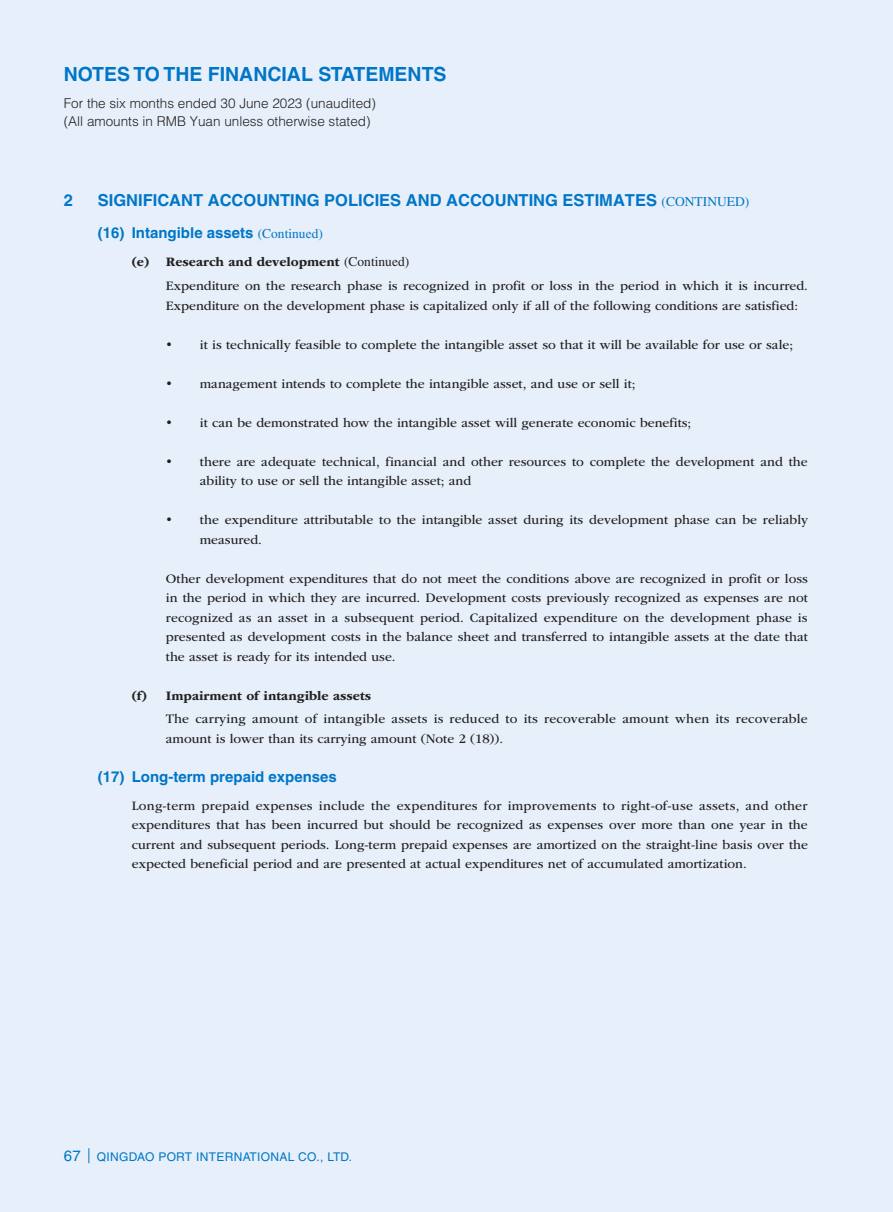
<style>
.page{position:relative;width:893px;height:1212px;background:#e7f0fa}
.page>*{position:absolute;margin:0;border:0;box-sizing:border-box;transform-origin:0 0}
.t1{font:700 19.5px "Helvetica LT Std";color:#0076c8}
.t2{font:700 16.5px "Helvetica LT Std";color:#0076c8}
.t3{font:700 15px "Helvetica LT Std";color:#0076c8}
.t4{font:15px "Helvetica LT Std";color:#0076c8}
.t5{font:13.5px/19.5px "ITC Garamond Std";color:#231f20}
.t6{font:300 13.5px/18px "Helvetica LT Std";color:#231f20}
.t7{font:700 13.5px "ITC Garamond Std";color:#231f20}
.t8{font:13.5px "ITC Garamond Std";letter-spacing:.02em;color:#231f20}
.t9{font:13.5px "Times LT Std";color:#0076c8}
.t10{font:12px "Helvetica LT Std";letter-spacing:.025em;color:#0076c8}
.s1{font-family:"Times LT Std";font-weight:400}
</style>
<div class="page">
<svg style="left:88px;top:1148px;width:1px;height:15px"></svg>
<h1 class="t1" style="left:64px;top:62px;width:384px">NOTES TO THE FINANCIAL STATEMENTS</h1>
<p class="t6" style="left:64px;top:94px;width:314px">For the six months ended 30 June 2023 (unaudited( (All amounts in RMB Yuan unless otherwise stated(</p>
<p class="t2" style="left:64px;top:190px;width:11px">2</p>
<p class="t2" style="left:98px;top:190px;width:561px">SIGNIFICANT ACCOUNTING POLICIES AND ACCOUNTING ESTIMATES</p>
<p class="t9" style="left:662px;top:194px;width:89px">(CONTINUED(</p>
<p class="t3" style="left:98px;top:224px;width:28px">(16)</p>
<p class="t3" style="left:132px;top:224px;width:123px">Intangible assets</p>
<p class="t9" style="left:258px;top:226px;width:67px">(Continued(</p>
<p class="t7" style="left:132px;top:254px;width:19px">e( )</p>
<p class="t7" style="left:166px;top:254px;width:245px">Research and development <span class="s1">(Continued(</span></p>
<p class="t5" style="left:166px;top:276px;width:644px">Expenditure on the research phase is recognized in profit or loss in the period in which it is incurred.<br>Expenditure on the development phase is capitalized only if all of the following conditions are satisfied:</p>
<p class="t5" style="left:200px;top:335px;width:595px">it is technically feasible to complete the intangible asset so that it will be available for use or sale;</p>
<p class="t5" style="left:165px;top:335px;width:10px">•</p>
<p class="t5" style="left:165px;top:374px;width:10px">•</p>
<p class="t5" style="left:200px;top:374px;width:437px">management intends to complete the intangible asset, and use or sell ;i t</p>
<p class="t5" style="left:165px;top:413px;width:10px">•</p>
<p class="t5" style="left:200px;top:413px;width:493px">it can be demonstrated how the intangible asset will generate economic benefits;</p>
<p class="t3" style="left:98px;top:767px;width:28px">(17)</p>
<p class="t7" style="left:132px;top:688px;width:17px">f( )</p>
<p class="t5" style="left:165px;top:452px;width:10px">•</p>
<p class="t5" style="left:165px;top:510px;width:10px">•</p>
<p class="t5" style="left:200px;top:452px;width:609px">there are adequate technical, financial and other resources to complete the development and the</p>
<p class="t5" style="left:200px;top:471px;width:273px">ability to use or sell the intangible asset; and</p>
<p class="t5" style="left:200px;top:510px;width:610px">the expenditure attributable to the intangible asset during its development phase can be reliably</p>
<p class="t5" style="left:200px;top:530px;width:64px">measured.</p>
<p class="t5" style="left:166px;top:569px;width:644px;text-align:justify">Other development expenditures that do not meet the conditions above are recognized in profit or loss in the period in which they are incurred. Development costs previously recognized as expenses are not recognized as an asset in a subsequent period. Capitalized expenditure on the development phase is presented as development costs in the balance sheet and transferred to intangible assets at the date that the asset is ready for its intended use.</p>
<p class="t7" style="left:166px;top:688px;width:207px">Impairment of intangible assets</p>
<p class="t5" style="left:166px;top:709px;width:339px">The<br>amount is lower than its carrying amount (Note )2 1 8 .((</p>
<p class="t3" style="left:132px;top:767px;width:207px">Long-term prepaid expenses</p>
<p class="t5" style="left:305px;top:709px;width:14px">of</p>
<p class="t5" style="left:323px;top:709px;width:63px">intangible</p>
<p class="t5" style="left:450px;top:709px;width:51px">reduced</p>
<p class="t5" style="left:544px;top:709px;width:74px">recoverable</p>
<p class="t5" style="left:675px;top:709px;width:36px">when</p>
<p class="t5" style="left:736px;top:709px;width:74px">recoverable</p>
<p class="t5" style="left:195px;top:709px;width:52px">carrying</p>
<p class="t5" style="left:434px;top:709px;width:11px">is</p>
<p class="t5" style="left:524px;top:709px;width:16px">its</p>
<p class="t5" style="left:715px;top:709px;width:16px">its</p>
<p class="t5" style="left:252px;top:709px;width:48px">amount</p>
<p class="t5" style="left:391px;top:709px;width:38px">assets</p>
<p class="t5" style="left:506px;top:709px;width:14px">to</p>
<p class="t5" style="left:622px;top:709px;width:48px">amount</p>
<p class="t8" style="left:202px;top:798px;width:49px">prepaid</p>
<p class="t8" style="left:319px;top:798px;width:47px">include</p>
<p class="t5" style="left:371px;top:796px;width:21px">the</p>
<p class="t8" style="left:397px;top:798px;width:82px">expenditures</p>
<p class="t5" style="left:484px;top:796px;width:19px">for</p>
<p class="t8" style="left:621px;top:798px;width:73px">right-of-use</p>
<p class="t5" style="left:746px;top:796px;width:24px">and</p>
<p class="t5" style="left:775px;top:796px;width:34px">other</p>
<p class="t8" style="left:508px;top:798px;width:90px">improvements</p>
<p class="t5" style="left:132px;top:796px;width:678px">Long-term<br>expenditures that has been incurred but should be recognized as expenses over more than one year in the current and subsequent periods. Long-term prepaid expenses are amortized on the straight-line basis over the expected beneficial period and are presented at actual expenditures net of accumulated amortization.</p>
<p class="t5" style="left:603px;top:796px;width:14px">to</p>
<p class="t5" style="left:699px;top:796px;width:42px">assets,</p>
<p class="t8" style="left:256px;top:798px;width:59px">expenses</p>
<p class="t4" style="left:64px;top:1147px;width:19px">67</p>
<p class="t10" style="left:97px;top:1149px;width:257px">QINGDAO PORT INTERNATIONAL CO., LTD.</p>
</div>
